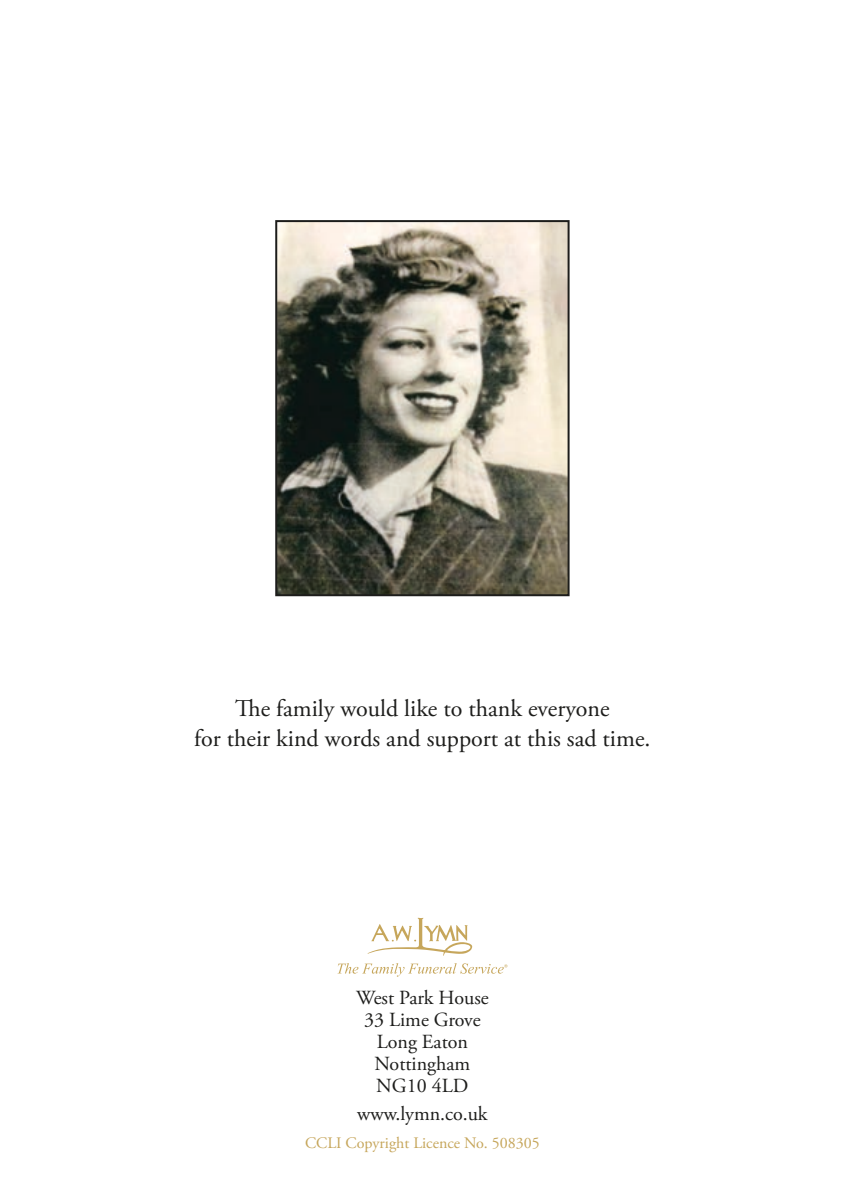
<style>
.page{position:relative;width:842px;height:1191px;background:#fff}
.page>*{position:absolute;margin:0;border:0;box-sizing:border-box;transform-origin:0 0}
.t1{font:24px/30px "Adobe Garamond Pro";color:#1d1d1b;text-align:center}
.t2{font:20px/22px "Adobe Garamond Pro";color:#1d1d1b;text-align:center}
.t3{font:16px "Adobe Garamond Pro";color:#c6a65b}
</style>
<div class="page">
<img style="left:278px;top:223px;width:289px;height:370px">
<div style="left:275px;top:220px;width:295px;height:376px;border:2px solid #1d1d1b"></div>
<svg style="left:337px;top:917px;width:170px;height:59px"></svg>
<p class="t1" style="left:194px;top:694px;width:458px">The family would like to thank everyone<br>for their kind words and support at this sad time.</p>
<p class="t2" style="left:356px;top:987px;width:134px">West Park House<br>33 Lime Grove<br>Long Eaton<br>Nottingham<br>NG10 4LD</p>
<p class="t2" style="left:357px;top:1103px;width:132px">www.lymn.co.uk</p>
<p class="t3" style="left:305px;top:1133px;width:236px">CCLI Copyright Licence No. 508305</p>
</div>
